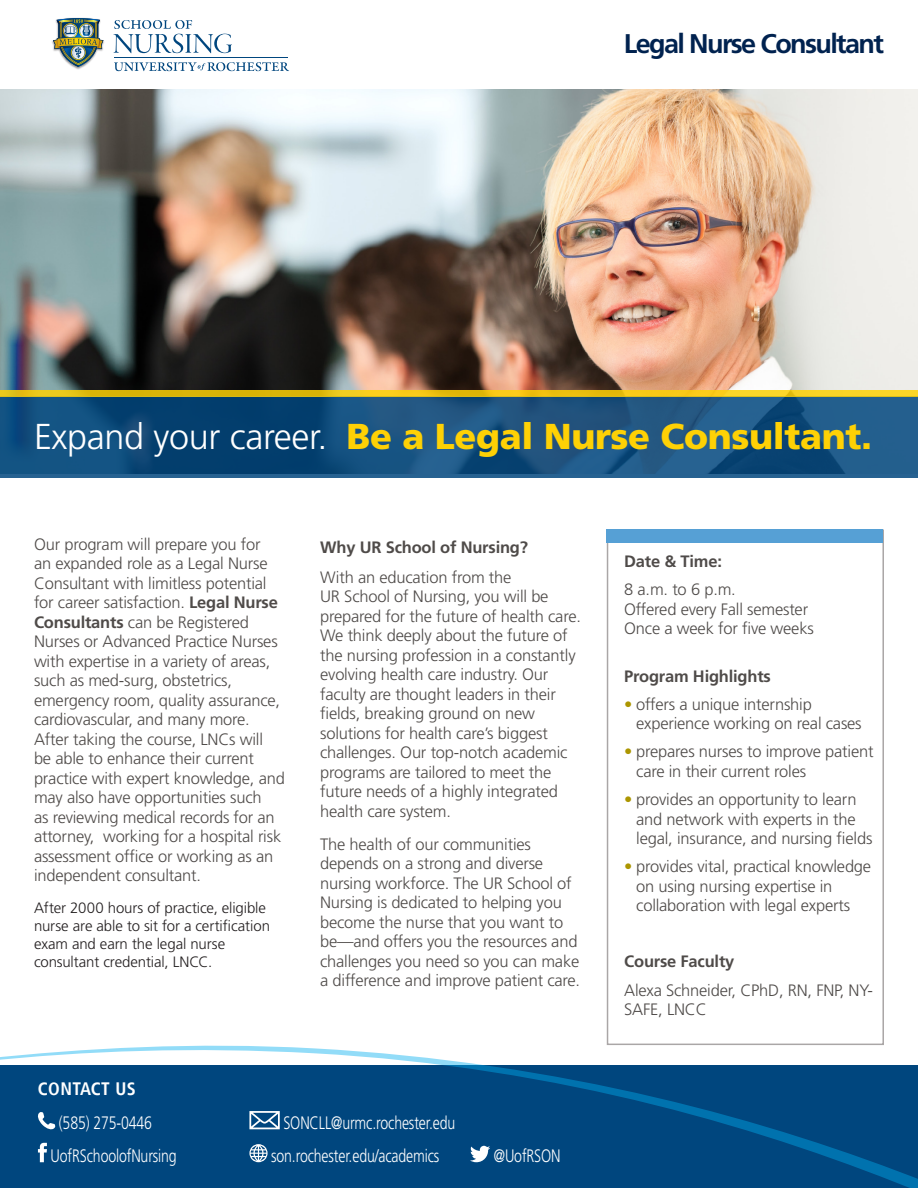
<style>
.page{position:relative;width:918px;height:1188px;background:#fff}
.page>*{position:absolute;margin:0;border:0;box-sizing:border-box;transform-origin:0 0}
.t1{font:900 36px "Frutiger LT Pro";letter-spacing:-.01em;color:#fed105}
.t2{font:700 27px "Frutiger LT";letter-spacing:-.06em;color:#00224f}
.t3{font:300 18px "Frutiger LT Pro";letter-spacing:-.01em;color:#fff;scale:.78 1}
.t4{font:700 condensed 18px "Frutiger LT";letter-spacing:.02em;color:#fff}
.t5{font:300 16.5px/19.5px "Frutiger LT";letter-spacing:-.01em;color:#4f4b49}
.t6{font:700 16.5px "Frutiger LT";letter-spacing:-.01em;color:#4f4b49}
.t7{font:300 15px/18px "Frutiger LT";letter-spacing:-.005em;color:#231f20}
.s1{font-weight:300;color:#fff}
.s2{font-weight:700}
.s3{color:#ac9601}
</style>
<div class="page">
<div style="left:607px;top:530px;width:277px;height:515px;background:#fff;border:2px solid #aaa6a6"></div>
<img style="left:0;top:89px;width:918px;height:301px">
<div style="left:607px;top:530px;width:276px;height:13px;background:#56a0d5"></div>
<img style="left:52px;top:17px;width:31px;height:53px">
<img style="left:53px;top:18px;width:51px;height:49px">
<hr style="left:114px;top:57px;width:174px;height:1px;background:#00467e">
<svg style="left:113px;top:20px;width:119px;height:33px"></svg>
<svg style="left:114px;top:62px;width:175px;height:9px"></svg>
<svg style="left:0;top:397px;width:918px;height:81px;background:#16507e"></svg>
<svg style="left:0;top:390px;width:918px;height:7px;background:#e9c215"></svg>
<svg style="left:0;top:1042px;width:918px;height:146px;background:#266493"></svg>
<svg style="left:37px;top:1112px;width:18px;height:19px"></svg>
<svg style="left:249px;top:1111px;width:31px;height:18px"></svg>
<svg style="left:38px;top:1143px;width:9px;height:19px"></svg>
<svg style="left:249px;top:1144px;width:19px;height:18px"></svg>
<svg style="left:470px;top:1146px;width:20px;height:16px"></svg>
<h2 class="t2" style="left:624px;top:28px;width:262px">Legal Nurse Consultant</h2>
<h1 class="t1" style="left:34px;top:415px;width:840px"><span class="s1">Expand your career.</span> Be a Legal Nurse Consultant.</h1>
<p class="t5" style="left:34px;top:534px;width:252px">Our program will prepare you for<br>an expanded role as a Legal Nurse Consultant with limitless potential for career satisfaction. <span class="s2">Legal Nurse Consultants</span> can be Registered Nurses or Advanced Practice Nurses with expertise in a variety of areas, such as med-surg, obstetrics, emergency room, quality assurance, cardiovascular, and many more.<br>After taking the course, LNCs will<br>be able to enhance their current practice with expert knowledge, and may also have opportunities such<br>as reviewing medical records for an attorney, working for a hospital risk assessment office or working as an independent consultant.</p>
<p class="t7" style="left:34px;top:899px;width:237px">After 2000 hours of practice, eligible nurse are able to sit for a certification exam and earn the legal nurse consultant credential, LNCC.</p>
<p class="t6" style="left:320px;top:537px;width:209px">Why UR School of Nursing?</p>
<p class="t5" style="left:320px;top:567px;width:262px">With an education from the<br>UR School of Nursing, you will be prepared for the future of health care.<br>We think deeply about the future of the nursing profession in a constantly evolving health care industry. Our faculty are thought leaders in their fields, breaking ground on new solutions for health care’s biggest challenges. Our top-notch academic programs are tailored to meet the future needs of a highly integrated health care system.</p>
<p class="t5" style="left:320px;top:834px;width:262px">The health of our communities depends on a strong and diverse nursing workforce. The UR School of Nursing is dedicated to helping you become the nurse that you want to be—and offers you the resources and challenges you need so you can make a difference and improve patient care.</p>
<p class="t4" style="left:38px;top:1078px;width:99px">CONTACT US</p>
<p class="t3" style="left:59px;top:1113px;width:121px">(585) 275-0446</p>
<p class="t3" style="left:283px;top:1113px;width:222px">SONCLL@urmc.rochester.edu</p>
<p class="t3" style="left:51px;top:1146px;width:163px">UofRSchoolofNursing</p>
<p class="t3" style="left:271px;top:1146px;width:217px">son.rochester.edu/academics</p>
<p class="t3" style="left:494px;top:1146px;width:87px">@UofRSON</p>
<p class="t6" style="left:624px;top:551px;width:99px">Date &amp; Time:</p>
<p class="t5" style="left:624px;top:580px;width:191px">8 a.m. to 6 p.m.<br>Offered every Fall semester<br>Once a week for five weeks</p>
<p class="t6" style="left:624px;top:666px;width:148px">Program Highlights</p>
<p class="t5" style="left:636px;top:695px;width:227px;text-indent:-12px"><span class="s3">•</span> offers a unique internship experience working on real cases</p>
<p class="t5" style="left:636px;top:742px;width:239px;text-indent:-12px"><span class="s3">•</span> prepares nurses to improve patient care in their current roles</p>
<p class="t5" style="left:636px;top:790px;width:238px;text-indent:-12px"><span class="s3">•</span> provides an opportunity to learn and network with experts in the legal, insurance, and nursing fields</p>
<p class="t5" style="left:636px;top:857px;width:236px;text-indent:-12px"><span class="s3">•</span> provides vital, practical knowledge on using nursing expertise in collaboration with legal experts</p>
<p class="t6" style="left:624px;top:952px;width:112px">Course Faculty</p>
<p class="t5" style="left:624px;top:980px;width:250px">Alexa Schneider, CPhD, RN, FNP, NY-<br>SAFE, LNCC</p>
</div>
